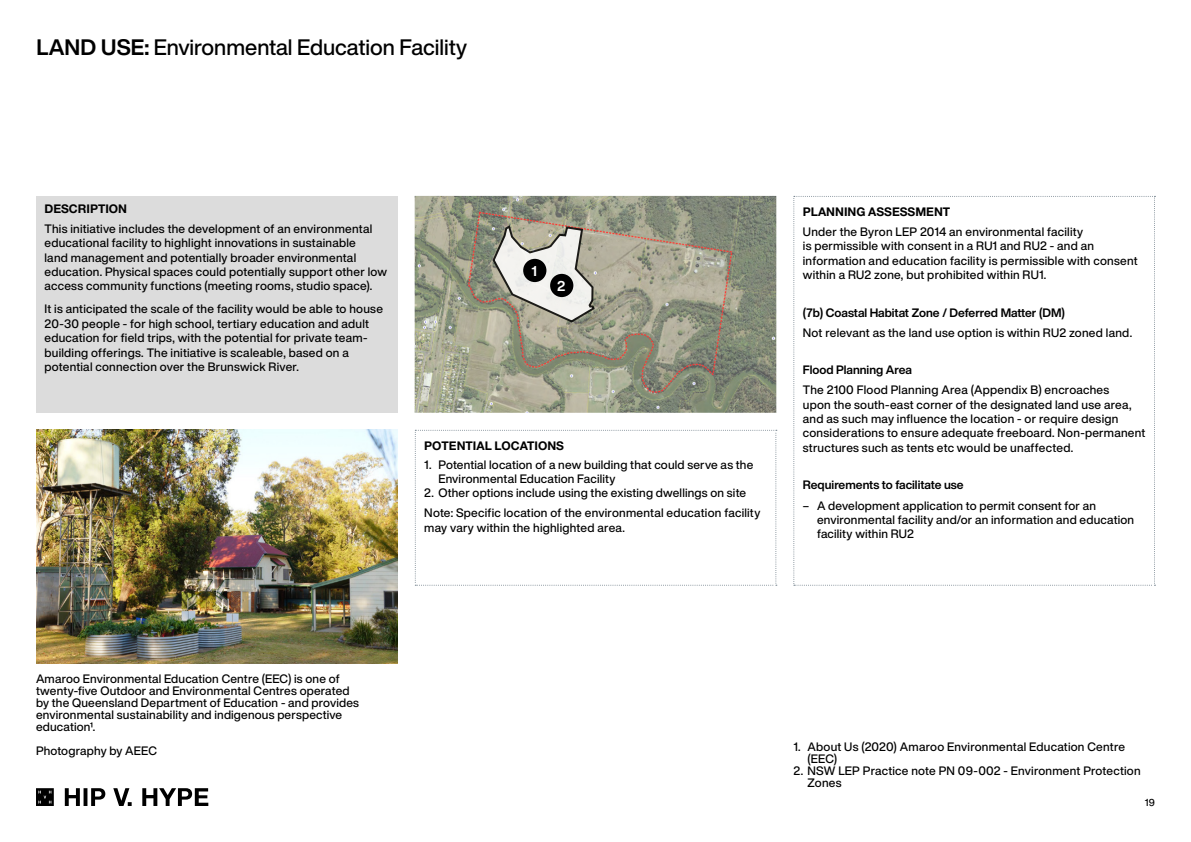
<style>
.page{position:relative;width:1191px;height:842px;background:#fff}
.page>*{position:absolute;margin:0;border:0;box-sizing:border-box;transform-origin:0 0}
.t1{font:500 22px "Helvetica Now Display";color:#000}
.t2{font:700 14px "Helvetica Now Display";color:#fff}
.t3{font:500 12px/14.4px "Helvetica Now Display";letter-spacing:.02em;color:#000}
.t4{font:700 12px "Helvetica Now Display";color:#000}
.t5{font:700 12px "Helvetica Neue LT Std";color:#000}
.t6{font:500 10px "Helvetica Now Display";color:#000}
.s1{font-weight:700}
</style>
<div class="page">
<svg style="left:65px;top:788px;width:143px;height:18px"></svg>
<svg style="left:36px;top:788px;width:18px;height:18px"></svg>
<div style="left:36px;top:196px;width:362px;height:217px;background:#dcdcdc"></div>
<img style="left:36px;top:430px;width:362px;height:234px">
<svg style="left:415px;top:430px;width:362px;height:156px"></svg>
<svg style="left:793px;top:196px;width:362px;height:390px"></svg>
<img style="left:415px;top:196px;width:361px;height:217px">
<svg style="left:491px;top:224px;width:105px;height:100px"></svg>
<div style="left:523px;top:259px;width:23px;height:23px;background:#000;border-radius:50%"></div>
<div style="left:550px;top:274px;width:23px;height:23px;background:#000;border-radius:50%"></div>
<h1 class="t1" style="left:36px;top:32px;width:432px"><span class="s1">LAND USE:</span> Environmental Education Facility</h1>
<p class="t5" style="left:45px;top:201px;width:84px">DESCRIPTION</p>
<p class="t3" style="left:45px;top:221px;width:344px">This initiative includes the development of an environmental educational facility to highlight innovations in sustainable<br>land management and potentially broader environmental education. Physical spaces could potentially support other low access community functions (meeting rooms, studio space).</p>
<p class="t3" style="left:45px;top:302px;width:340px">It is anticipated the scale of the facility would be able to house 20-30 people - for high school, tertiary education and adult education for field trips, with the potential for private team&shy;building offerings. The initiative is scaleable, based on a potential connection over the Brunswick River.</p>
<p class="t2" style="left:531px;top:261px;width:7px">1</p>
<p class="t2" style="left:557px;top:276px;width:10px">2</p>
<p class="t5" style="left:424px;top:438px;width:141px">POTENTIAL LOCATIONS</p>
<p class="t3" style="left:438px;top:458px;width:316px;line-height:14px;text-indent:-14px">1. Potential location of a new building that could serve as the<br>Environmental Education Facility</p>
<p class="t3" style="left:424px;top:483px;width:337px;line-height:20.1px">2. Other options include using the existing dwellings on site<br>Note: Specific location of the environmental education facility</p>
<p class="t3" style="left:424px;top:520px;width:202px">may vary within the highlighted area.</p>
<p class="t5" style="left:803px;top:204px;width:149px">PLANNING ASSESSMENT</p>
<p class="t3" style="left:803px;top:224px;width:336px">Under the Byron LEP 2014 an environmental facility<br>is permissible with consent in a RU1 and RU2 - and an information and education facility is permissible with consent within a RU2 zone, but prohibited within RU1.</p>
<p class="t4" style="left:803px;top:304px;width:264px">(7b) Coastal Habitat Zone / Deferred Matter (DM)</p>
<p class="t3" style="left:803px;top:325px;width:331px">Not relevant as the land use option is within RU2 zoned land.</p>
<p class="t4" style="left:803px;top:362px;width:110px">Flood Planning Area</p>
<p class="t3" style="left:803px;top:383px;width:344px">The 2100 Flood Planning Area (Appendix B) encroaches<br>upon the south-east corner of the designated land use area, and as such may influence the location - or require design considerations to ensure adequate freeboard. Non-permanent structures such as tents etc would be unaffected.</p>
<p class="t4" style="left:803px;top:477px;width:162px">Requirements to facilitate use</p>
<p class="t3" style="left:817px;top:499px;width:318px;line-height:14px;text-indent:-14px">– A development application to permit consent for an environmental facility and/or an information and education facility within RU2</p>
<p class="t3" style="left:36px;top:672px;width:324px;line-height:12px">Amaroo Environmental Education Centre (EEC) is one of twenty-five Outdoor and Environmental Centres operated by the Queensland Department of Education - and provides environmental sustainability and indigenous perspective education1.</p>
<p class="t3" style="left:36px;top:743px;width:122px">Photography by AEEC</p>
<p class="t3" style="left:807px;top:741px;width:319px;line-height:12px;text-indent:-14px">1. About Us (2020) Amaroo Environmental Education Centre (EEC)</p>
<p class="t3" style="left:807px;top:765px;width:334px;line-height:12px;text-indent:-14px">2. NSW LEP Practice note PN 09-002 - Environment Protection<br>Zones</p>
<p class="t6" style="left:1144px;top:795px;width:12px">19</p>
</div>
